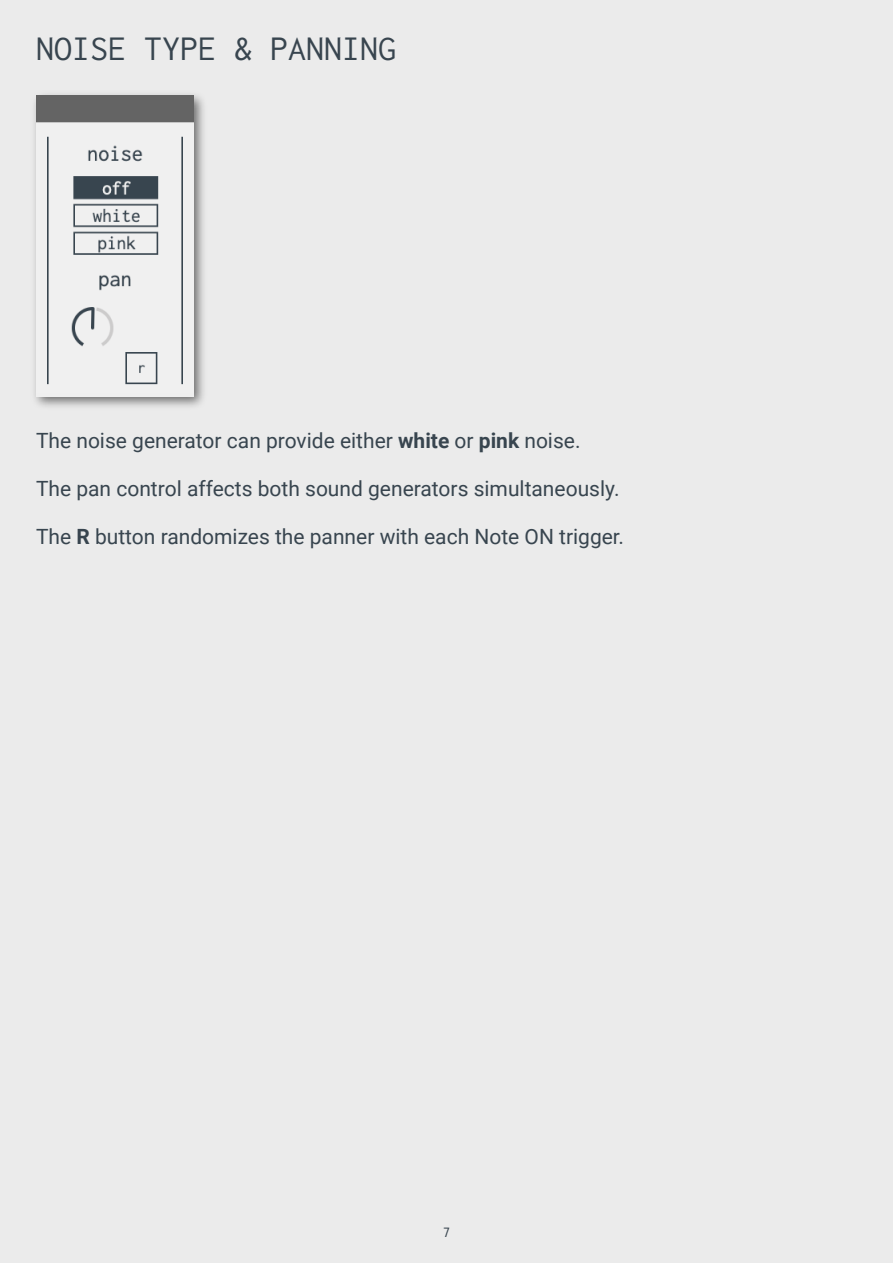
<style>
.page{position:relative;width:893px;height:1263px;background:#ebebeb}
.page>*{position:absolute;margin:0;border:0;box-sizing:border-box;transform-origin:0 0}
.t1{font:36px "Inconsolata";color:#38454f}
.t2{font:21px "Roboto";color:#38454f}
.t3{font:15px "Inconsolata";color:#38454f}
.s1{font-weight:700}
</style>
<div class="page">
<img style="left:34px;top:94px;width:170px;height:313px">
<img style="left:36px;top:96px;width:158px;height:300px">
<h1 class="t1" style="left:36px;top:29px;width:362px">NOISE TYPE &amp; PANNING</h1>
<p class="t2" style="left:36px;top:432px;width:546px">The noise generator can provide either <span class="s1">white</span> or <span class="s1">pink</span> noise.</p>
<p class="t2" style="left:36px;top:480px;width:585px">The pan control affects both sound generators simultaneously.</p>
<p class="t2" style="left:36px;top:528px;width:590px">The <span class="s1">R</span> button randomizes the panner with each Note ON trigger.</p>
<p class="t3" style="left:443px;top:1224px;width:9px">7</p>
</div>
